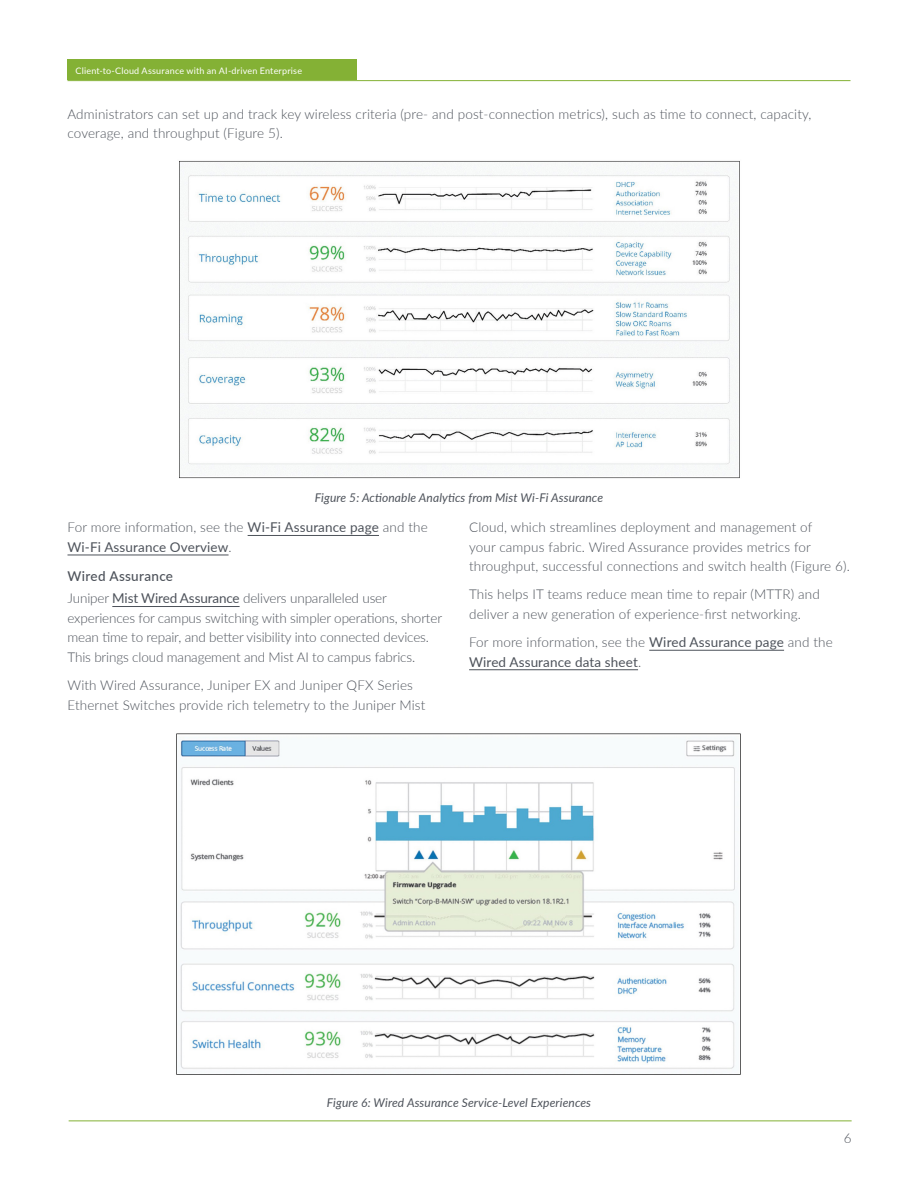
<style>
.page{position:relative;width:918px;height:1188px;background:#fff}
.page>*{position:absolute;margin:0;border:0;box-sizing:border-box;transform-origin:0 0}
.t1{font:300 13.5px/19.5px "Lato";letter-spacing:.01em;color:#4d525a}
.t2{font:300 13.5px/19.5px "Lato";letter-spacing:-.01em;color:#4d525a}
.t3{font:13.5px/19.5px "Lato";letter-spacing:.01em;color:#4d525a}
.t4{font:500 13.5px "Lato";letter-spacing:.02em;color:#4d525a}
.Figure_Caption{font:italic 12px "Lato";letter-spacing:.01em;color:#4d525a}
.t5{font:9px "Lato";letter-spacing:.025em;color:#fff}
.s1{font-weight:300}
.s2{font-weight:400}
</style>
<div class="page">
<hr style="left:69px;top:1120px;width:783px;height:1px;background:#84b135">
<hr style="left:68px;top:80px;width:782px;height:1px;background:#84b135">
<div style="left:68px;top:60px;width:289px;height:20px;background:#84b135"></div>
<hr style="left:248px;top:535px;width:131px;height:1px;background:#4d525a">
<hr style="left:68px;top:555px;width:161px;height:1px;background:#4d525a">
<hr style="left:112px;top:606px;width:128px;height:1px;background:#4d525a">
<hr style="left:649px;top:650px;width:135px;height:1px;background:#4d525a">
<hr style="left:469px;top:669px;width:169px;height:1px;background:#4d525a">
<img style="left:179px;top:160px;width:561px;height:319px">
<img style="left:176px;top:733px;width:565px;height:342px">
<p class="t5" style="left:76px;top:64px;width:228px">Client-to-Cloud Assurance with an AI-driven Enterprise</p>
<p class="t1" style="left:68px;top:104px;width:746px">Administrators can set up and track key wireless criteria (pre- and post-connection metrics), such as time to connect, capacity, coverage, and throughput (Figure 5).</p>
<p class="Figure_Caption" style="left:315px;top:489px;width:290px">Figure 5: Actionable Analytics from Mist Wi-Fi Assurance</p>
<p class="t3" style="left:68px;top:517px;width:362px"><span class="s1">For more information, see the</span> Wi-Fi Assurance page <span class="s1">and the<br></span>Wi-Fi Assurance Overview<span class="s1">.</span></p>
<h2 class="t4" style="left:68px;top:566px;width:107px">Wired Assurance</h2>
<p class="t2" style="left:68px;top:588px;width:376px">Juniper <span class="s2">Mist Wired Assurance</span> delivers unparalleled user experiences for campus switching with simpler operations, shorter mean time to repair, and better visibility into connected devices.<br>This brings cloud management and Mist AI to campus fabrics.</p>
<p class="t1" style="left:68px;top:675px;width:359px">With Wired Assurance, Juniper EX and Juniper QFX Series<br>Ethernet Switches provide rich telemetry to the Juniper Mist</p>
<p class="t1" style="left:469px;top:517px;width:382px">Cloud, which streamlines deployment and management of<br>your campus fabric. Wired Assurance provides metrics for throughput, successful connections and switch health (Figure 6).</p>
<p class="t1" style="left:469px;top:584px;width:352px">This helps IT teams reduce mean time to repair (MTTR) and deliver a new generation of experience-first networking.</p>
<p class="t3" style="left:469px;top:632px;width:365px"><span class="s1">For more information, see the</span> Wired Assurance page <span class="s1">and the<br></span>Wired Assurance data sheet<span class="s1">.</span></p>
<p class="Figure_Caption" style="left:327px;top:1094px;width:266px">Figure 6: Wired Assurance Service-Level Experiences</p>
<p class="t1" style="left:844px;top:1128px;width:9px">6</p>
</div>
